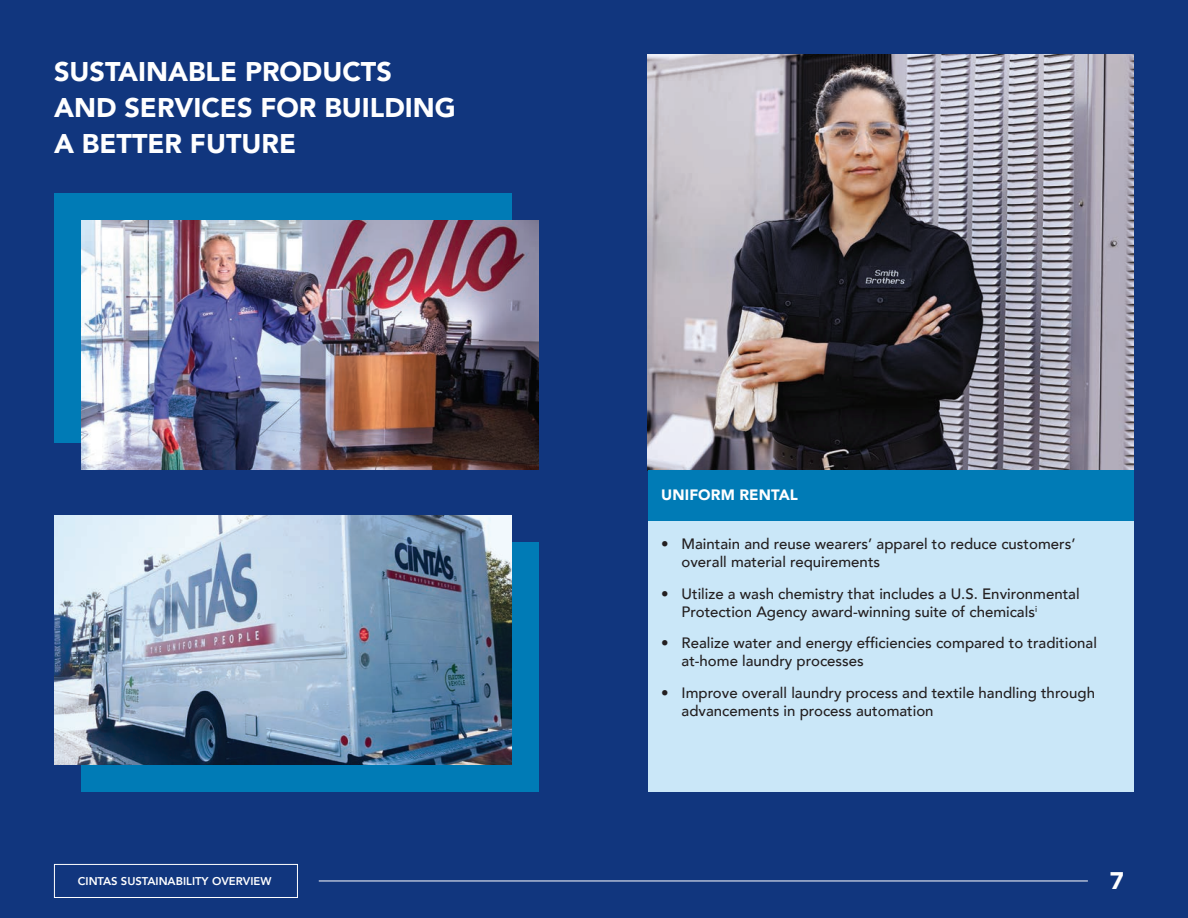
<style>
.page{position:relative;width:1188px;height:918px;background:#fff}
.page>*{position:absolute;margin:0;border:0;box-sizing:border-box;transform-origin:0 0}
.t1{font:900 27px "Avenir";color:#fff}
.t2{font:900 24px "Avenir";color:#fff}
.t3{font:500 15px/18px "Avenir";color:#231f20}
.t4{font:900 15px "Avenir";letter-spacing:.005em;color:#fff}
.t5{font:800 11.25px "Avenir";color:#fff}
</style>
<div class="page">
<div style="left:0;top:0;width:594px;height:918px;background:#11367e"></div>
<div style="left:594px;top:0;width:594px;height:918px;background:#11367e"></div>
<hr style="left:594px;top:881px;width:494px;height:1px;background:#fff">
<img style="left:648px;top:54px;width:486px;height:416px">
<div style="left:648px;top:521px;width:486px;height:271px;background:#cae7f8"></div>
<div style="left:648px;top:470px;width:486px;height:51px;background:#007bb6"></div>
<div style="left:54px;top:864px;width:244px;height:34px;border:1px solid #fff"></div>
<hr style="left:319px;top:881px;width:275px;height:1px;background:#fff">
<div style="left:81px;top:543px;width:458px;height:249px;background:#007bb6"></div>
<img style="left:54px;top:516px;width:458px;height:249px">
<div style="left:54px;top:194px;width:458px;height:249px;background:#007bb6"></div>
<img style="left:81px;top:220px;width:458px;height:250px">
<p class="t1" style="left:54px;top:48px;width:339px">SUSTAINABLE PRODUCTS</p>
<p class="t1" style="left:54px;top:84px;width:403px">AND SERVICES FOR BUILDING</p>
<p class="t1" style="left:54px;top:120px;width:244px">A BETTER FUTURE</p>
<p class="t5" style="left:78px;top:873px;width:195px">CINTAS SUSTAINABILITY OVERVIEW</p>
<p class="t4" style="left:661px;top:482px;width:138px">UNIFORM RENTAL</p>
<p class="t3" style="left:682px;top:534px;width:396px;text-indent:-20px">• Maintain and reuse wearers’ apparel to reduce customers’ overall material requirements</p>
<p class="t3" style="left:682px;top:584px;width:400px;text-indent:-20px">• Utilize a wash chemistry that includes a U.S. Environmental<br>Protection Agency award-winning suite of chemicals<sup>i</sup></p>
<p class="t3" style="left:682px;top:633px;width:417px;text-indent:-20px">• Realize water and energy efficiencies compared to traditional at-home laundry processes</p>
<p class="t3" style="left:682px;top:683px;width:415px;text-indent:-20px">• Improve overall laundry process and textile handling through advancements in process automation</p>
<p class="t2" style="left:1110px;top:860px;width:16px">7</p>
</div>
